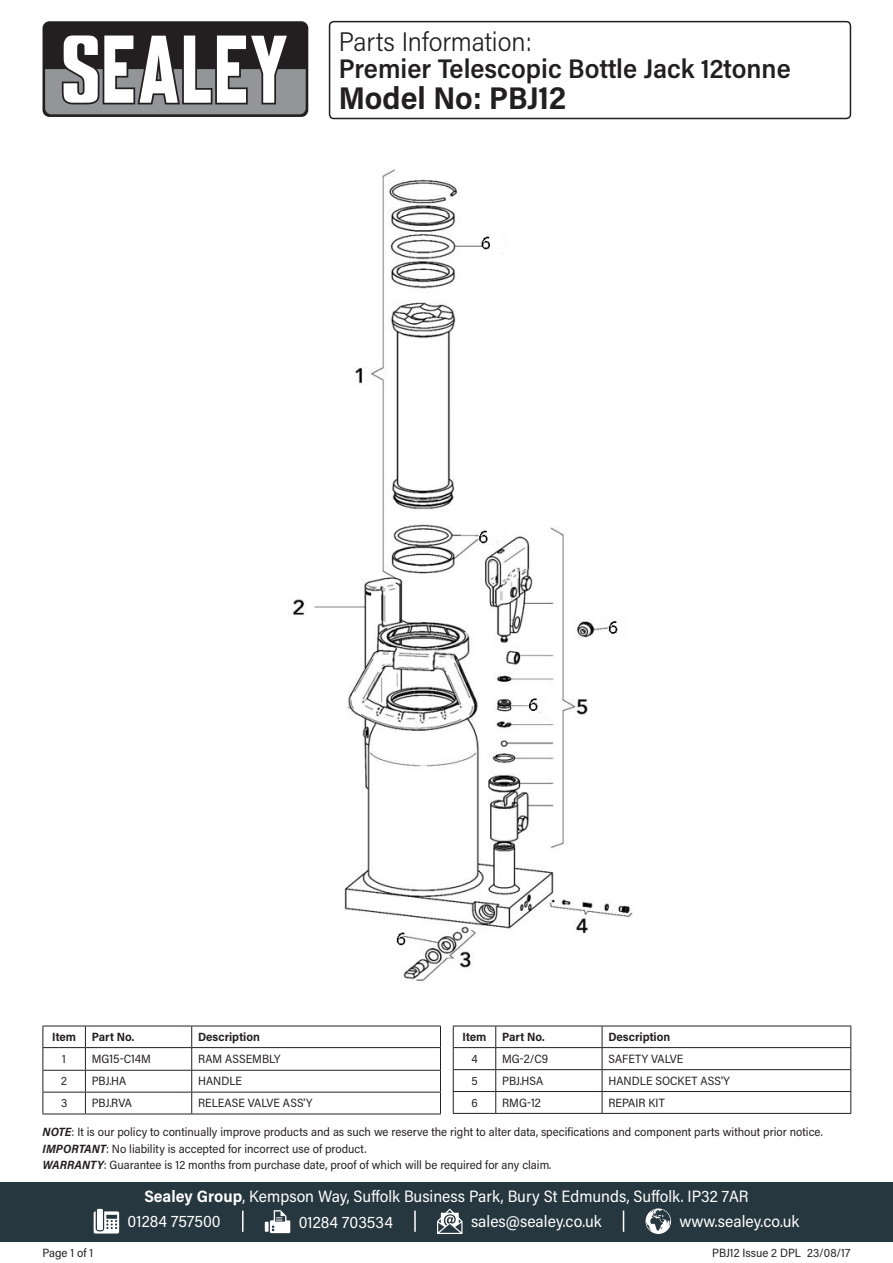
<style>
.page{position:relative;width:893px;height:1263px;background:#fff}
.page>*{position:absolute;margin:0;border:0;box-sizing:border-box;transform-origin:0 0}
.Model_Number{font:700 31.5px "Acumin Pro Semi Cond";color:#231f20}
.Product_Description{font:600 27px "Acumin Pro Semi Cond";color:#231f20}
.Parts_Information{font:300 27px "Acumin Pro Semi Cond";color:#231f20}
.Address{font:16.5px "Acumin Pro Semi Cond";color:#fff}
.Contact_Info{font:16.5px "Acumin Pro Semi Cond";color:#fff}
.Disclaimer{font:12px "Acumin Pro Semi Cond";color:#231f20}
.Table_Body{font:12px "Acumin Pro Semi Cond";color:#231f20}
.Part_No__Body{font:12px "Acumin Pro Semi Cond";color:#231f20}
.Part_Description_HDR{font:700 12px "Acumin Pro Semi Cond";color:#231f20}
.Document_Info{font:12px "Acumin Pro Semi Cond";color:#231f20}
.Item_HDR{font:700 12px "Acumin Pro Semi Cond";letter-spacing:-.005em;color:#231f20}
.Item_Body{font:12px "Acumin Pro Semi Cond";color:#231f20}
.s1{font-weight:700;font-style:italic}
.s2{font-weight:700}
</style>
<div class="page">
<div style="left:43px;top:21px;width:265px;height:96px;background:#231f20;border-radius:7px"></div>
<svg style="left:45px;top:35px;width:261px;height:79px"></svg>
<div style="left:0;top:1182px;width:893px;height:60px;background:#27373f"></div>
<svg style="left:94px;top:1211px;width:25px;height:22px"></svg>
<div style="left:97px;top:1209px;width:6px;height:21px;background:#fff"></div>
<svg style="left:265px;top:1222px;width:4px;height:10px"></svg>
<svg style="left:270px;top:1210px;width:20px;height:23px"></svg>
<svg style="left:437px;top:1208px;width:25px;height:26px"></svg>
<svg style="left:645px;top:1208px;width:26px;height:26px"></svg>
<hr style="left:242px;top:1210px;width:2px;height:22px;background:#fff">
<svg style="left:623px;top:1210px;width:1px;height:22px"></svg>
<hr style="left:414px;top:1210px;width:2px;height:22px;background:#fff">
<img style="left:292px;top:169px;width:341px;height:814px">
<div style="left:329px;top:21px;width:522px;height:98px;border:2px solid #231f20;border-radius:4px"></div>
<hr style="left:43px;top:1026px;width:42px;height:1px;background:#231f20">
<hr style="left:85px;top:1026px;width:107px;height:1px;background:#231f20">
<hr style="left:192px;top:1026px;width:249px;height:1px;background:#231f20">
<hr style="left:43px;top:1047px;width:42px;height:1px;background:#231f20">
<hr style="left:85px;top:1047px;width:107px;height:1px;background:#231f20">
<hr style="left:192px;top:1047px;width:249px;height:1px;background:#231f20">
<hr style="left:43px;top:1070px;width:42px;height:1px;background:#231f20">
<hr style="left:85px;top:1070px;width:107px;height:1px;background:#231f20">
<hr style="left:192px;top:1070px;width:249px;height:1px;background:#231f20">
<hr style="left:43px;top:1092px;width:42px;height:1px;background:#231f20">
<svg style="left:43px;top:1026px;width:1px;height:87px"></svg>
<hr style="left:85px;top:1092px;width:107px;height:1px;background:#231f20">
<svg style="left:85px;top:1026px;width:1px;height:87px"></svg>
<hr style="left:192px;top:1092px;width:249px;height:1px;background:#231f20">
<svg style="left:191px;top:1026px;width:1px;height:87px"></svg>
<svg style="left:440px;top:1026px;width:1px;height:87px"></svg>
<hr style="left:43px;top:1113px;width:42px;height:1px;background:#231f20">
<hr style="left:85px;top:1113px;width:107px;height:1px;background:#231f20">
<hr style="left:192px;top:1113px;width:249px;height:1px;background:#231f20">
<hr style="left:453px;top:1026px;width:43px;height:1px;background:#231f20">
<hr style="left:496px;top:1026px;width:106px;height:1px;background:#231f20">
<hr style="left:602px;top:1026px;width:249px;height:1px;background:#231f20">
<hr style="left:453px;top:1047px;width:43px;height:1px;background:#231f20">
<hr style="left:496px;top:1047px;width:106px;height:1px;background:#231f20">
<hr style="left:602px;top:1047px;width:249px;height:1px;background:#231f20">
<hr style="left:453px;top:1069px;width:43px;height:1px;background:#231f20">
<hr style="left:496px;top:1069px;width:106px;height:1px;background:#231f20">
<hr style="left:602px;top:1069px;width:249px;height:1px;background:#231f20">
<hr style="left:453px;top:1091px;width:43px;height:1px;background:#231f20">
<svg style="left:453px;top:1026px;width:1px;height:87px"></svg>
<hr style="left:496px;top:1091px;width:106px;height:1px;background:#231f20">
<svg style="left:495px;top:1026px;width:1px;height:87px"></svg>
<hr style="left:602px;top:1091px;width:249px;height:1px;background:#231f20">
<svg style="left:602px;top:1026px;width:1px;height:87px"></svg>
<svg style="left:850px;top:1026px;width:1px;height:87px"></svg>
<hr style="left:453px;top:1113px;width:43px;height:1px;background:#231f20">
<hr style="left:496px;top:1113px;width:106px;height:1px;background:#231f20">
<hr style="left:602px;top:1113px;width:249px;height:1px;background:#231f20">
<p class="Parts_Information" style="left:339px;top:23px;width:195px">Parts Information:</p>
<p class="Product_Description" style="left:339px;top:49px;width:453px">Premier Telescopic Bottle Jack 12tonne</p>
<p class="Model_Number" style="left:339px;top:76px;width:229px">Model No: PBJ12</p>
<p class="Item_HDR" style="left:52px;top:1028px;width:25px">Item</p>
<p class="Part_Description_HDR" style="left:92px;top:1028px;width:44px">Part No.</p>
<p class="Part_Description_HDR" style="left:198px;top:1028px;width:63px">Description</p>
<p class="Item_Body" style="left:62px;top:1050px;width:5px">1</p>
<p class="Part_No__Body" style="left:92px;top:1050px;width:61px">MG15-C14M</p>
<p class="Table_Body" style="left:198px;top:1050px;width:84px">RAM ASSEMBLY</p>
<p class="Item_Body" style="left:61px;top:1073px;width:7px">2</p>
<p class="Part_No__Body" style="left:92px;top:1073px;width:36px">PBJ.HA</p>
<p class="Table_Body" style="left:198px;top:1073px;width:46px">HANDLE</p>
<p class="Item_Body" style="left:61px;top:1095px;width:8px">3</p>
<p class="Part_No__Body" style="left:92px;top:1095px;width:42px">PBJ.RVA</p>
<p class="Table_Body" style="left:198px;top:1095px;width:116px">RELEASE VALVE ASS'Y</p>
<p class="Item_HDR" style="left:463px;top:1028px;width:25px">Item</p>
<p class="Part_Description_HDR" style="left:502px;top:1028px;width:44px">Part No.</p>
<p class="Part_Description_HDR" style="left:608px;top:1028px;width:63px">Description</p>
<p class="Item_Body" style="left:471px;top:1050px;width:8px">4</p>
<p class="Part_No__Body" style="left:502px;top:1050px;width:48px">MG-2/C9</p>
<p class="Table_Body" style="left:608px;top:1050px;width:76px">SAFETY VALVE</p>
<p class="Item_Body" style="left:471px;top:1072px;width:8px">5</p>
<p class="Part_No__Body" style="left:502px;top:1072px;width:43px">PBJ.HSA</p>
<p class="Table_Body" style="left:608px;top:1072px;width:123px">HANDLE SOCKET ASS'Y</p>
<p class="Item_Body" style="left:471px;top:1094px;width:8px">6</p>
<p class="Part_No__Body" style="left:502px;top:1094px;width:40px">RMG-12</p>
<p class="Table_Body" style="left:608px;top:1094px;width:58px">REPAIR KIT</p>
<p class="Disclaimer" style="left:43px;top:1124px;width:782px"><span class="s1">NOTE</span>: It is our policy to continually improve products and as such we reserve the right to alter data, specifications and component parts without prior notice.</p>
<p class="Disclaimer" style="left:43px;top:1140px;width:326px"><span class="s1">IMPORTANT</span>: No liability is accepted for incorrect use of product.</p>
<p class="Disclaimer" style="left:43px;top:1157px;width:510px"><span class="s1">WARRANTY</span>: Guarantee is 12 months from purchase date, proof of which will be required for any claim.</p>
<p class="Document_Info" style="left:43px;top:1244px;width:52px">Page 1 of 1</p>
<p class="Address" style="left:144px;top:1185px;width:606px"><span class="s2">Sealey Group</span>, Kempson Way, Suffolk Business Park, Bury St Edmunds, Suffolk. IP32 7AR</p>
<p class="Contact_Info" style="left:128px;top:1210px;width:95px">01284 757500</p>
<p class="Contact_Info" style="left:299px;top:1210px;width:96px">01284 703534</p>
<p class="Contact_Info" style="left:471px;top:1210px;width:132px">sales@sealey.co.uk</p>
<p class="Contact_Info" style="left:680px;top:1210px;width:121px">www.sealey.co.uk</p>
<p class="Document_Info" style="left:712px;top:1244px;width:140px">PBJ12 Issue 2 DPL 23/08/17</p>
</div>
